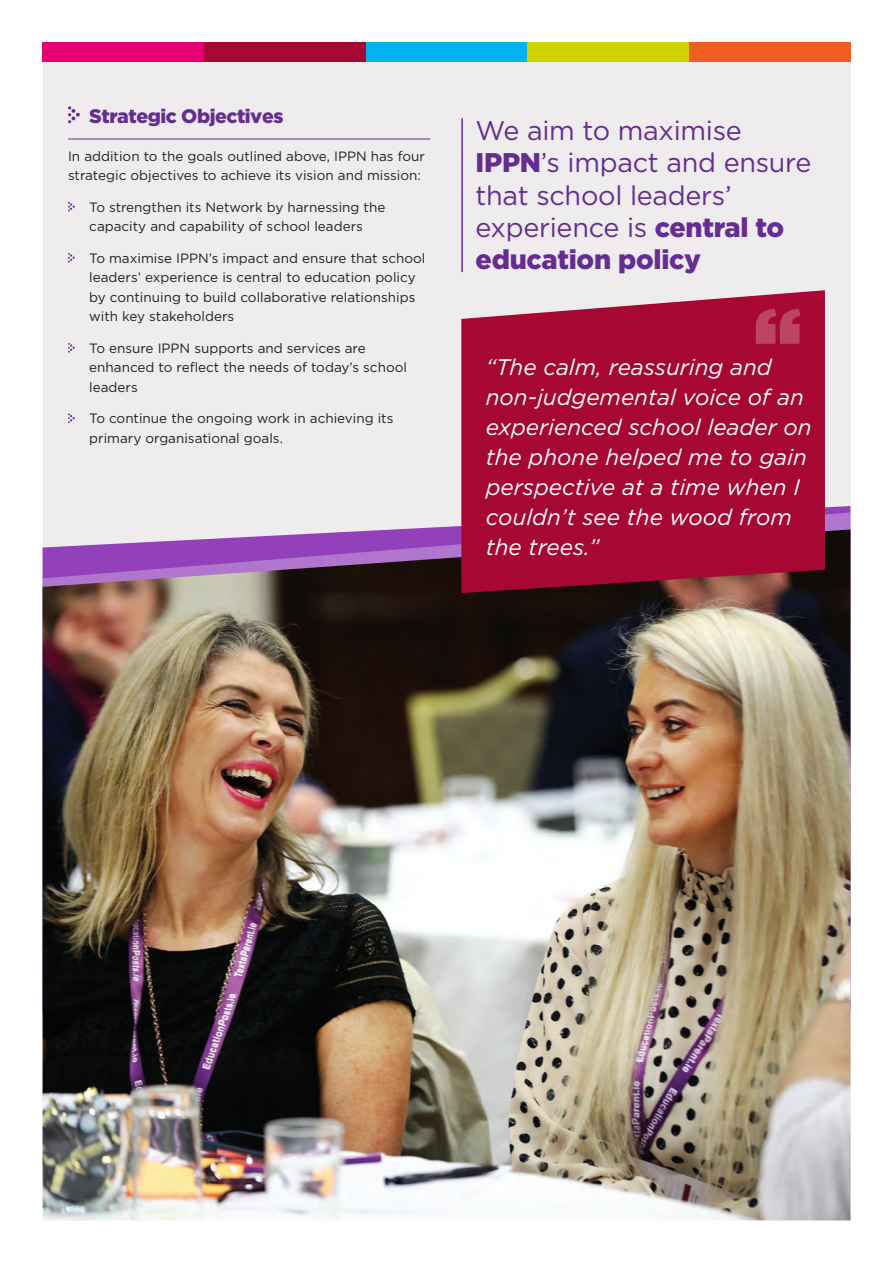
<style>
.page{position:relative;width:893px;height:1263px;background:#fff}
.page>*{position:absolute;margin:0;border:0;box-sizing:border-box;transform-origin:0 0}
.t1{font:900 87px "Gotham";color:#fff}
.t2{font:27px/32.4px "Gotham";letter-spacing:-.01em;color:#652d91}
.t3{font:italic 22.5px/30px "Gotham";color:#fff}
.Heading_4{font:900 19.5px "Gotham";letter-spacing:-.025em;color:#652d91}
.List_Paragraph{font:13.5px/19.5px "Gotham";color:#231f20}
.s1{font-weight:900}
</style>
<div class="page">
<div style="left:43px;top:43px;width:807px;height:1177px;background:#eeecec"></div>
<svg style="left:68px;top:106px;width:12px;height:17px"></svg>
<svg style="left:68px;top:202px;width:7px;height:10px"></svg>
<svg style="left:68px;top:253px;width:7px;height:10px"></svg>
<svg style="left:68px;top:343px;width:7px;height:10px"></svg>
<svg style="left:68px;top:413px;width:7px;height:10px"></svg>
<hr style="left:68px;top:139px;width:362px;height:1px;background:#652d91">
<div style="left:689px;top:43px;width:161px;height:19px;background:#f25b21"></div>
<div style="left:527px;top:43px;width:162px;height:19px;background:#cfd400"></div>
<div style="left:366px;top:43px;width:161px;height:19px;background:#00b3ee"></div>
<div style="left:204px;top:43px;width:162px;height:19px;background:#a60733"></div>
<div style="left:43px;top:43px;width:161px;height:19px;background:#e60275"></div>
<img style="left:43px;top:529px;width:807px;height:691px">
<svg style="left:461px;top:290px;width:364px;height:303px;background:#a6133b"></svg>
<hr style="left:461px;top:118px;width:2px;height:154px;background:#652d91">
<p class="Heading_4" style="left:89px;top:103px;width:196px">Strategic Objectives</p>
<p class="List_Paragraph" style="left:68px;top:146px;width:358px">In addition to the goals outlined above, IPPN has four strategic objectives to achieve its vision and mission:</p>
<p class="List_Paragraph" style="left:89px;top:197px;width:298px">To strengthen its Network by harnessing the capacity and capability of school leaders</p>
<p class="List_Paragraph" style="left:89px;top:248px;width:338px">To maximise IPPN’s impact and ensure that school leaders’ experience is central to education policy by continuing to build collaborative relationships with key stakeholders</p>
<p class="List_Paragraph" style="left:89px;top:338px;width:319px">To ensure IPPN supports and services are enhanced to reflect the needs of today’s school leaders</p>
<p class="List_Paragraph" style="left:89px;top:408px;width:306px">To continue the ongoing work in achieving its primary organisational goals.</p>
<p class="t2" style="left:476px;top:113px;width:337px">We aim to maximise<br><span class="s1">IPPN</span>’s impact and ensure that school leaders’ experience is <span class="s1">central to education policy</span></p>
<h1 class="t1" style="left:754px;top:277px;width:50px">“</h1>
<p class="t3" style="left:486px;top:352px;width:327px">“The calm, reassuring and non-judgemental voice of an experienced school leader on the phone helped me to gain perspective at a time when I couldn’t see the wood from the trees.”</p>
</div>
